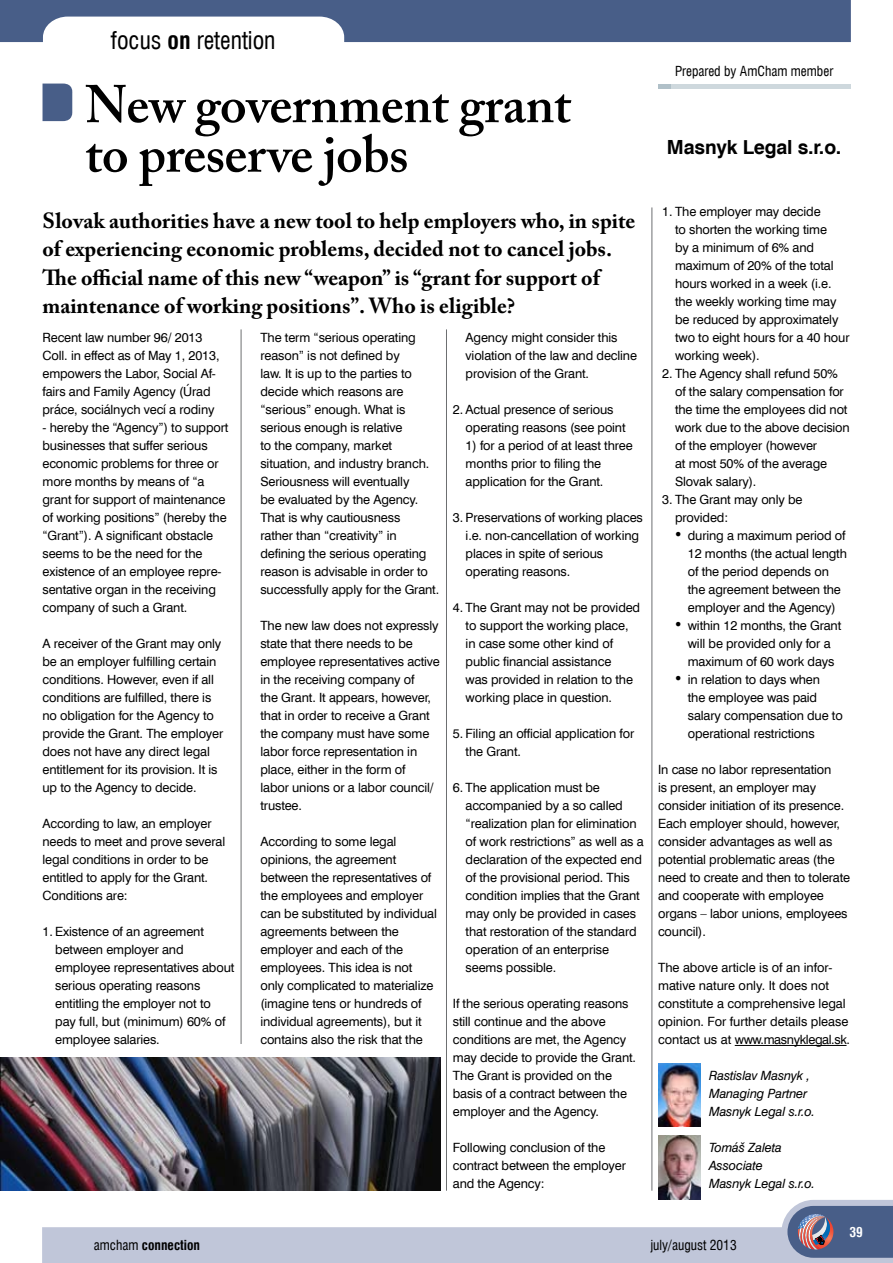
<style>
.page{position:relative;width:893px;height:1263px;background:#fff}
.page>*{position:absolute;margin:0;border:0;box-sizing:border-box;transform-origin:0 0}
.t1{font:600 52.5px/49.5px "Adobe Caslon Pro";letter-spacing:-.01em;color:#000}
.t2{font:condensed 24px "Swiss 721 AT";color:#000}
.t3{font:700 21.75px/28.5px "Adobe Caslon Pro";color:#000}
.t4{font:700 19.5px "Swiss 721 AT";letter-spacing:-.01em;color:#000}
.t5{font:condensed 13.5px "Swiss 721 AT";color:#000}
.t6{font:700 condensed 13.5px "Swiss 721 AT";color:#000}
.t7{font:700 condensed 13.5px "Swiss 721 AT";color:#fff}
.t8{font:12.75px/18px "Swiss 721 AT";letter-spacing:-.01em;color:#000}
.t9{font:italic 12.75px/18px "Swiss 721 AT";letter-spacing:-.01em;color:#000}
.s1{font-weight:700}
.s2{font-family:"Times New Roman";font-size:18px}
.s3{font-weight:400}
</style>
<div class="page">
<svg style="left:42px;top:1200px;width:851px;height:63px;fill:#c0c6d9"></svg>
<svg style="left:787px;top:1206px;width:106px;height:52px;background:#606a8d"></svg>
<svg style="left:0;top:0;width:851px;height:42px"></svg>
<hr style="left:241px;top:329px;width:1px;height:715px;background:#6d6f71">
<hr style="left:446px;top:329px;width:1px;height:862px;background:#6d6f71">
<hr style="left:652px;top:207px;width:1px;height:984px;background:#6d6f71">
<hr style="left:735px;top:1045px;width:111px;height:1px;background:#000">
<svg style="left:43px;top:84px;width:30px;height:37px"></svg>
<img style="left:658px;top:1135px;width:43px;height:64px">
<img style="left:658px;top:1063px;width:43px;height:64px">
<hr style="left:658px;top:84px;width:192px;height:4px;background:#ced8dd">
<hr style="left:658px;top:84px;width:13px;height:4px;background:#b0c0c8">
<img style="left:0;top:1057px;width:440px;height:134px">
<h2 class="t2" style="left:111px;top:25px;width:166px">focus <span class="s1">on</span> retention</h2>
<h1 class="t1" style="left:85px;top:79px;width:488px">New government grant to preserve jobs</h1>
<p class="t3" style="left:43px;top:206px;width:594px">Slovak authorities have a new tool to help employers who, in spite of experiencing economic problems, decided not to cancel jobs.<br>The official name of this new “weapon” is “grant for support of maintenance of working positions”. Who is eligible?</p>
<p class="t8" style="left:43px;top:328px;width:179px">Recent law number 96/ 2013<br>Coll. in effect as of May 1, 2013, empowers the Labor, Social Af&shy;fairs and Family Agency (Úrad práce, sociálnych vecí a rodiny</p>
<p class="t8" style="left:43px;top:418px;width:187px">- hereby the “Agency”) to support businesses that suffer serious economic problems for three or more months by means of “a grant for support of maintenance of working positions” (hereby the “Grant”). A significant obstacle seems to be the need for the existence of an employee repre&shy;sentative organ in the receiving company of such a Grant.</p>
<p class="t8" style="left:43px;top:635px;width:182px">A receiver of the Grant may only be an employer fulfilling certain conditions. However, even if all conditions are fulfilled, there is no obligation for the Agency to provide the Grant. The employer does not have any direct legal entitlement for its provision. It is up to the Agency to decide.</p>
<p class="t8" style="left:43px;top:815px;width:184px">According to law, an employer needs to meet and prove several legal conditions in order to be entitled to apply for the Grant.<br>Conditions are:</p>
<p class="t8" style="left:55px;top:923px;width:181px;text-indent:-13px">1. Existence of an agreement between employer and employee representatives about serious operating reasons entitling the employer not to pay full, but (minimum) 60% of employee salaries.</p>
<p class="t8" style="left:260px;top:328px;width:180px">The term “serious operating reason” is not defined by<br>law. It is up to the parties to decide which reasons are “serious” enough. What is serious enough is relative<br>to the company, market situation, and industry branch.<br>Seriousness will eventually<br>be evaluated by the Agency.<br>That is why cautiousness<br>rather than “creativity” in defining the serious operating reason is advisable in order to successfully apply for the Grant.</p>
<p class="t8" style="left:260px;top:616px;width:181px">The new law does not expressly state that there needs to be employee representatives active in the receiving company of<br>the Grant. It appears, however, that in order to receive a Grant the company must have some labor force representation in place, either in the form of<br>labor unions or a labor council/ trustee.</p>
<p class="t8" style="left:260px;top:832px;width:178px">According to some legal opinions, the agreement between the representatives of the employees and employer can be substituted by individual agreements between the employer and each of the employees. This idea is not only complicated to materialize (imagine tens or hundreds of individual agreements), but it contains also the risk that the</p>
<p class="t8" style="left:466px;top:328px;width:173px">Agency might consider this violation of the law and decline provision of the Grant.</p>
<p class="t8" style="left:466px;top:400px;width:162px;text-indent:-13px">2. Actual presence of serious operating reasons (see point</p>
<p class="t8" style="left:466px;top:436px;width:169px">1) for a period of at least three months prior to filing the application for the Grant.</p>
<p class="t8" style="left:466px;top:508px;width:179px;text-indent:-13px">3. Preservations of working places i.e. non-cancellation of working places in spite of serious operating reasons.</p>
<p class="t8" style="left:466px;top:598px;width:176px;text-indent:-13px">4. The Grant may not be provided to support the working place, in case some other kind of public financial assistance<br>was provided in relation to the working place in question.</p>
<p class="t8" style="left:466px;top:724px;width:170px;text-indent:-13px">5. Filing an official application for the Grant.</p>
<p class="t8" style="left:466px;top:778px;width:180px;text-indent:-13px">6. The application must be accompanied by a so called “realization plan for elimination of work restrictions” as well as a declaration of the expected end of the provisional period. This condition implies that the Grant may only be provided in cases that restoration of the standard operation of an enterprise seems possible.</p>
<p class="t8" style="left:453px;top:994px;width:185px">If the serious operating reasons still continue and the above conditions are met, the Agency may decide to provide the Grant.<br>The Grant is provided on the basis of a contract between the employer and the Agency.</p>
<p class="t8" style="left:453px;top:1139px;width:175px">Following conclusion of the contract between the employer and the Agency:</p>
<p class="t5" style="left:675px;top:63px;width:160px">Prepared by AmCham member</p>
<h3 class="t4" style="left:667px;top:135px;width:176px">Masnyk Legal s.r.o.</h3>
<p class="t8" style="left:675px;top:202px;width:176px;text-indent:-13px">1. The employer may decide<br>to shorten the working time<br>by a minimum of 6% and maximum of 20% of the total hours worked in a week (i.e. the weekly working time may be reduced by approximately two to eight hours for a 40 hour working week).</p>
<p class="t8" style="left:675px;top:364px;width:176px;text-indent:-13px">2. The Agency shall refund 50% of the salary compensation for the time the employees did not work due to the above decision of the employer (however<br>at most 50% of the average<br>Slovak salary).</p>
<p class="t8" style="left:675px;top:490px;width:129px;text-indent:-13px">3. The Grant may only be provided:</p>
<p class="t8" style="left:688px;top:526px;width:161px;text-indent:-13px"><span class="s2">•</span> during a maximum period of<br>12 months (the actual length of the period depends on the agreement between the employer and the Agency)</p>
<p class="t8" style="left:675px;top:616px;width:168px;text-align:center"><span class="s2">•</span> within 12 months, the Grant will be provided only for a maximum of 60 work days</p>
<p class="t8" style="left:688px;top:670px;width:157px;text-indent:-13px"><span class="s2">•</span> in relation to days when<br>the employee was paid salary compensation due to operational restrictions</p>
<p class="t8" style="left:658px;top:760px;width:194px">In case no labor representation<br>is present, an employer may consider initiation of its presence.<br>Each employer should, however, consider advantages as well as potential problematic areas (the need to create and then to tolerate and cooperate with employee organs – labor unions, employees council).</p>
<p class="t8" style="left:658px;top:958px;width:193px">The above article is of an infor&shy;mative nature only. It does not constitute a comprehensive legal opinion. For further details please contact us at www.masnyklegal.sk.</p>
<p class="t9" style="left:709px;top:1066px;width:108px">Rastislav Masnyk ,<br>Managing Partner<br>Masnyk Legal s.r.o.</p>
<p class="t9" style="left:709px;top:1138px;width:108px">Tomáš Zaleta<br>Associate<br>Masnyk Legal s.r.o.</p>
<p class="t7" style="left:849px;top:1224px;width:15px">39</p>
<p class="t6" style="left:94px;top:1237px;width:108px"><span class="s3">amcham</span> connection</p>
<p class="t5" style="left:650px;top:1237px;width:88px">july/august 2013</p>
</div>
